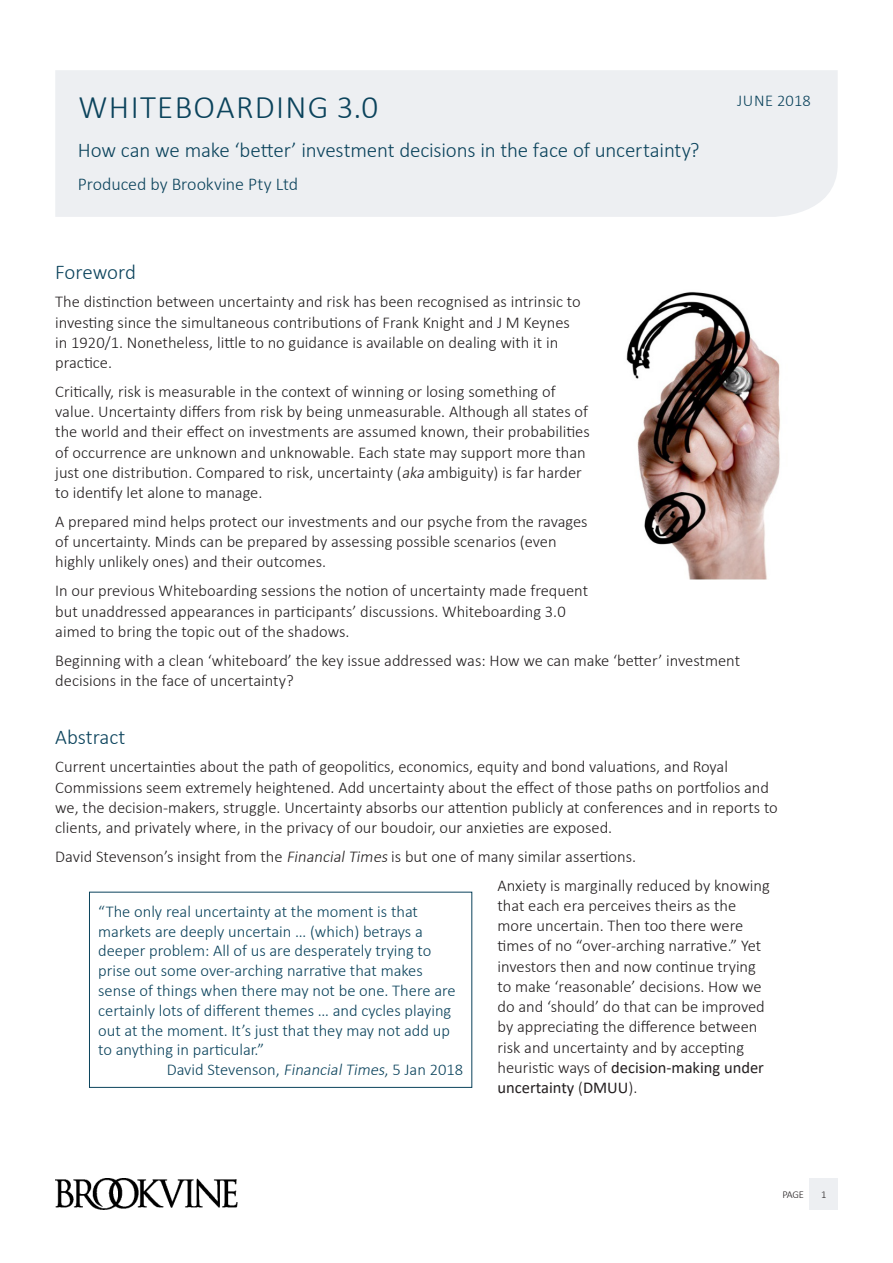
<style>
.page{position:relative;width:893px;height:1263px;background:#fff}
.page>*{position:absolute;margin:0;border:0;box-sizing:border-box;transform-origin:0 0}
._01_header{font:300 33px "Calibri";letter-spacing:.04em;color:#0b435c}
._02_subheader{font:300 21px "Calibri";letter-spacing:-.01em;color:#0b435c}
._04_text_heading{font:300 21px "Calibri";letter-spacing:-.005em;color:#0b435c}
._02_subheader-2{font:300 18px "Calibri";letter-spacing:-.005em;color:#0b435c}
._03_text{font:300 16.5px/20.2px "Calibri";color:#231f20}
._05_box_quote_text{font:300 16.5px/19.8px "Calibri";color:#0b435c}
._05_box_quote_text-2{font:300 16.5px "Calibri";letter-spacing:.02em;color:#0b435c}
.t1{font:300 10.5px "Calibri";color:#231f20}
.s1{font-style:italic}
.s2{font-weight:400}
</style>
<div class="page">
<div style="left:55px;top:70px;width:783px;height:147px;background:#edeff2"></div>
<div style="left:810px;top:1178px;width:28px;height:32px;background:#edeff2"></div>
<img style="left:55px;top:1178px;width:182px;height:31px">
<img style="left:626px;top:292px;width:154px;height:287px">
<p class="_01_header" style="left:79px;top:87px;width:301px">WHITEBOARDING 3.0</p>
<p class="_02_subheader" style="left:78px;top:137px;width:623px">How can we make ‘better’ investment decisions in the face of uncertainty?</p>
<p class="_02_subheader-2" style="left:78px;top:173px;width:222px">Produced by Brookvine Pty Ltd</p>
<p class="_05_box_quote_text-2" style="left:737px;top:90px;width:75px">JUNE 2018</p>
<p class="_04_text_heading" style="left:55px;top:259px;width:82px">Foreword</p>
<p class="_03_text" style="left:55px;top:292px;width:527px">The distinction between uncertainty and risk has been recognised as intrinsic to investing since the simultaneous contributions of Frank Knight and J M Keynes in 1920/1. Nonetheless, little to no guidance is available on dealing with it in practice.</p>
<p class="_03_text" style="left:55px;top:381px;width:536px">Critically, risk is measurable in the context of winning or losing something of value. Uncertainty differs from risk by being unmeasurable. Although all states of the world and their effect on investments are assumed known, their probabilities of occurrence are unknown and unknowable. Each state may support more than just one distribution. Compared to risk, uncertainty (<span class="s1">aka</span> ambiguity) is far harder to identify let alone to manage.</p>
<p class="_03_text" style="left:55px;top:511px;width:534px">A prepared mind helps protect our investments and our psyche from the ravages of uncertainty. Minds can be prepared by assessing possible scenarios (even highly unlikely ones) and their outcomes.</p>
<p class="_03_text" style="left:55px;top:580px;width:534px">In our previous Whiteboarding sessions the notion of uncertainty made frequent but unaddressed appearances in participants’ discussions. Whiteboarding 3.0 aimed to bring the topic out of the shadows.</p>
<p class="_03_text" style="left:55px;top:650px;width:686px">Beginning with a clean ‘whiteboard’ the key issue addressed was: How we can make ‘better’ investment decisions in the face of uncertainty?</p>
<p class="_04_text_heading" style="left:55px;top:723px;width:71px">Abstract</p>
<p class="_03_text" style="left:55px;top:756px;width:724px">Current uncertainties about the path of geopolitics, economics, equity and bond valuations, and Royal Commissions seem extremely heightened. Add uncertainty about the effect of those paths on portfolios and we, the decision-makers, struggle. Uncertainty absorbs our attention publicly at conferences and in reports to clients, and privately where, in the privacy of our boudoir, our anxieties are exposed.</p>
<p class="_03_text" style="left:55px;top:846px;width:582px">David Stevenson’s insight from the <span class="s1">FinancialTimes</span> is but one of many similar assertions.</p>
<p class="_03_text" style="left:497px;top:875px;width:274px">Anxiety is marginally reduced by knowing that each era perceives theirs as the more uncertain. Then too there were times of no “over-arching narrative.” Yet investors then and now continue trying to make ‘reasonable’ decisions. How we do and ‘should’ do that can be improved by appreciating the difference between risk and uncertainty and by accepting heuristic ways of <span class="s2">decision-making under uncertainty</span> (<span class="s2">DMUU</span>).</p>
<p class="_05_box_quote_text" style="left:98px;top:901px;width:359px">“The only real uncertainty at the moment is that markets are deeply uncertain … (which) betrays a deeper problem: All of us are desperately trying to prise out some over-arching narrative that makes sense of things when there may not be one. There are certainly lots of different themes … and cycles playing out at the moment. It’s just that they may not add up to anything in particular.”</p>
<p class="_05_box_quote_text" style="left:167px;top:1059px;width:298px">David Stevenson, <span class="s1">FinancialTimes</span>, 5 Jan 2018</p>
<p class="t1" style="left:782px;top:1188px;width:23px">PAGE</p>
<p class="t1" style="left:821px;top:1188px;width:7px">1</p>
</div>
